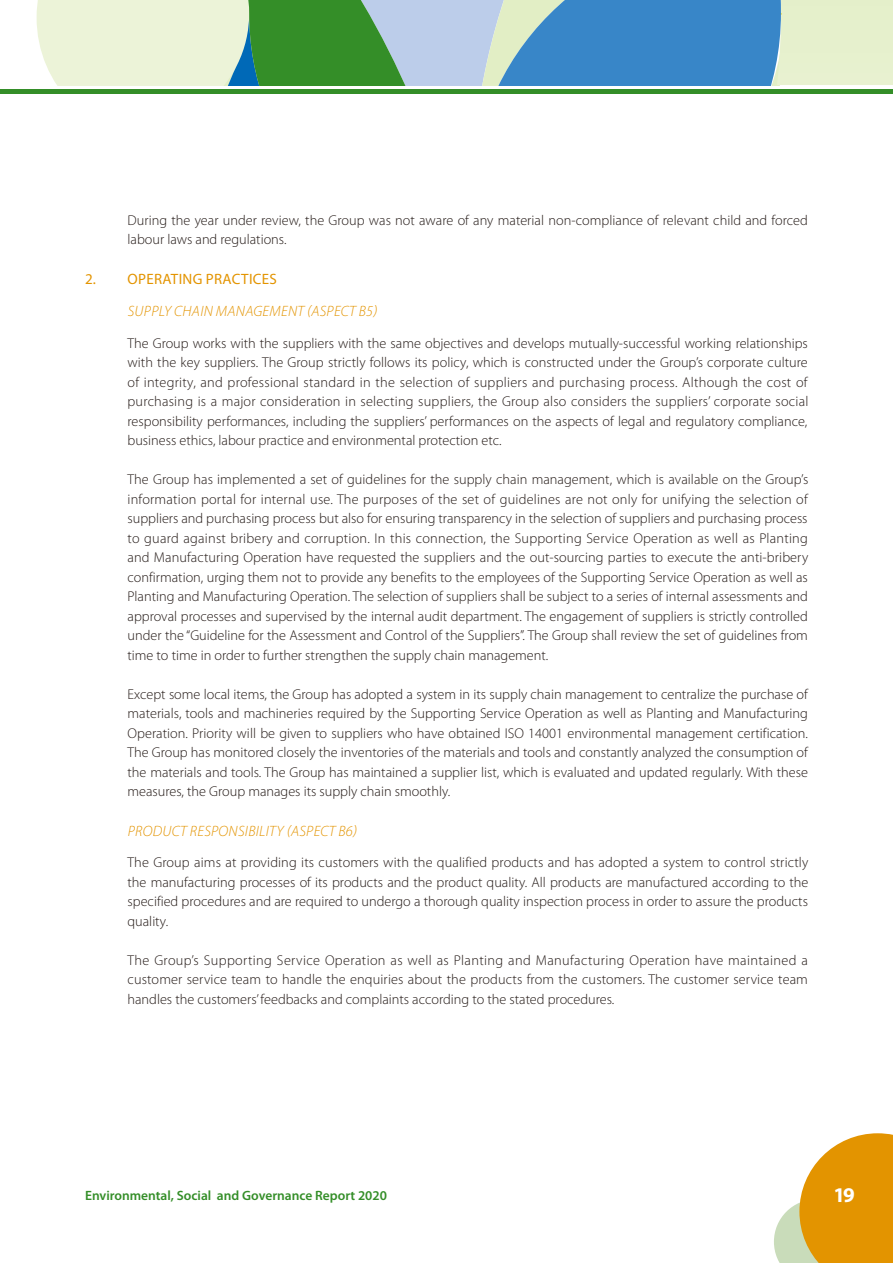
<style>
.page{position:relative;width:893px;height:1263px;background:#fff}
.page>*{position:absolute;margin:0;border:0;box-sizing:border-box;transform-origin:0 0}
.t1{font:700 21px "Myriad Pro";color:#fff}
.t2{font:italic 300 15px "Myriad Pro";letter-spacing:.02em;color:#e39400}
.t3{font:15px "Myriad Pro";letter-spacing:.02em;color:#e39400}
.t4{font:300 14.25px/19.5px "Myriad Pro";color:#231916;text-align:justify}
.t5{font:600 13.5px "Myriad Pro";color:#348e28}
</style>
<div class="page">
<svg style="left:36px;top:0;width:857px;height:85px;background:#91bcb8"></svg>
<div style="left:0;top:89px;width:893px;height:5px;background:#348e28"></div>
<svg style="left:774px;top:1133px;width:119px;height:130px"></svg>
<p class="t4" style="left:128px;top:210px;width:682px">During the year under review, the Group was not aware of any material non-compliance of relevant child and forced labour laws and regulations.</p>
<p class="t3" style="left:85px;top:269px;width:33px">2. O</p>
<p class="t3" style="left:138px;top:269px;width:140px">PERATING PRACTICES</p>
<p class="t2" style="left:128px;top:302px;width:201px">SUPPLY CHAIN MANAGEMENT (ASPECT</p>
<p class="t2" style="left:359px;top:302px;width:20px">B5)</p>
<p class="t4" style="left:128px;top:333px;width:682px">The Group works with the suppliers with the same objectives and develops mutually-successful working relationships with the key suppliers. The Group strictly follows its policy, which is constructed under the Group’s corporate culture of integrity, and professional standard in the selection of suppliers and purchasing process. Although the cost of purchasing is a major consideration in selecting suppliers, the Group also considers the suppliers’ corporate social responsibility performances, including the suppliers’ performances on the aspects of legal and regulatory compliance, business ethics, labour practice and environmental protection etc.</p>
<p class="t4" style="left:128px;top:469px;width:683px">The Group has implemented a set of guidelines for the supply chain management, which is available on the Group’s information portal for internal use. The purposes of the set of guidelines are not only for unifying the selection of suppliers and purchasing process but also for ensuring transparency in the selection of suppliers and purchasing process to guard against bribery and corruption. I n this connection, the Supporting Service Operation as well as Planting and Manufacturing Operation have requested the suppliers and the out-sourcing parties to execute the anti-bribery confirmation, urging them not to provide any benefits to the employees of the Supporting Service Operation as well as Planting and Manufacturing Operation. The selection of suppliers shall be subject to a series of internal assessments and approval processes and supervised by the internal audit department. The engagement of suppliers is strictly controlled under the “Guideline for the Assessment and Control of the Suppliers”. The Group shall review the set of guidelines from time to time in order to further strengthen the supply chain management.</p>
<p class="t4" style="left:128px;top:684px;width:683px">Except some local items, the Group has adopted a system in its supply chain management to centralize the purchase of materials, tools and machineries required by the Supporting Service Operation as well as Planting and Manufacturing Operation. Priority will be given to suppliers who have obtained ISO 14001 environmental management certification.<br>The Group has monitored closely the inventories of the materials and tools and constantly analyzed the consumption of the materials and tools. The Group has maintained a supplier list, which is evaluated and updated regularly. With these measures, the Group manages its supply chain smoothly.</p>
<p class="t2" style="left:128px;top:822px;width:117px">PRODUCT RESPONSIBILIT</p>
<p class="t2" style="left:277px;top:822px;width:32px">Y (ASPECT</p>
<p class="t2" style="left:339px;top:822px;width:20px">B6)</p>
<p class="t4" style="left:128px;top:853px;width:682px">The Group aims at providing its customers with the qualified products and has adopted a system to control strictly the manufacturing processes of its products and the product quality. All products are manufactured according to the specified procedures and are required to undergo a thorough quality inspection process in order to assure the products quality.</p>
<p class="t4" style="left:128px;top:950px;width:682px">The Group’s Supporting Service Operation as well as Planting and Manufacturing Operation have maintained a customer service team to handle the enquiries about the products from the customers. The customer service team handles the customers’ feedbacks and complaints according to the stated procedures.</p>
<p class="t5" style="left:85px;top:1186px;width:303px">Environmental, Social and Governance Report 2020</p>
<h1 class="t1" style="left:833px;top:1181px;width:23px">19</h1>
</div>
